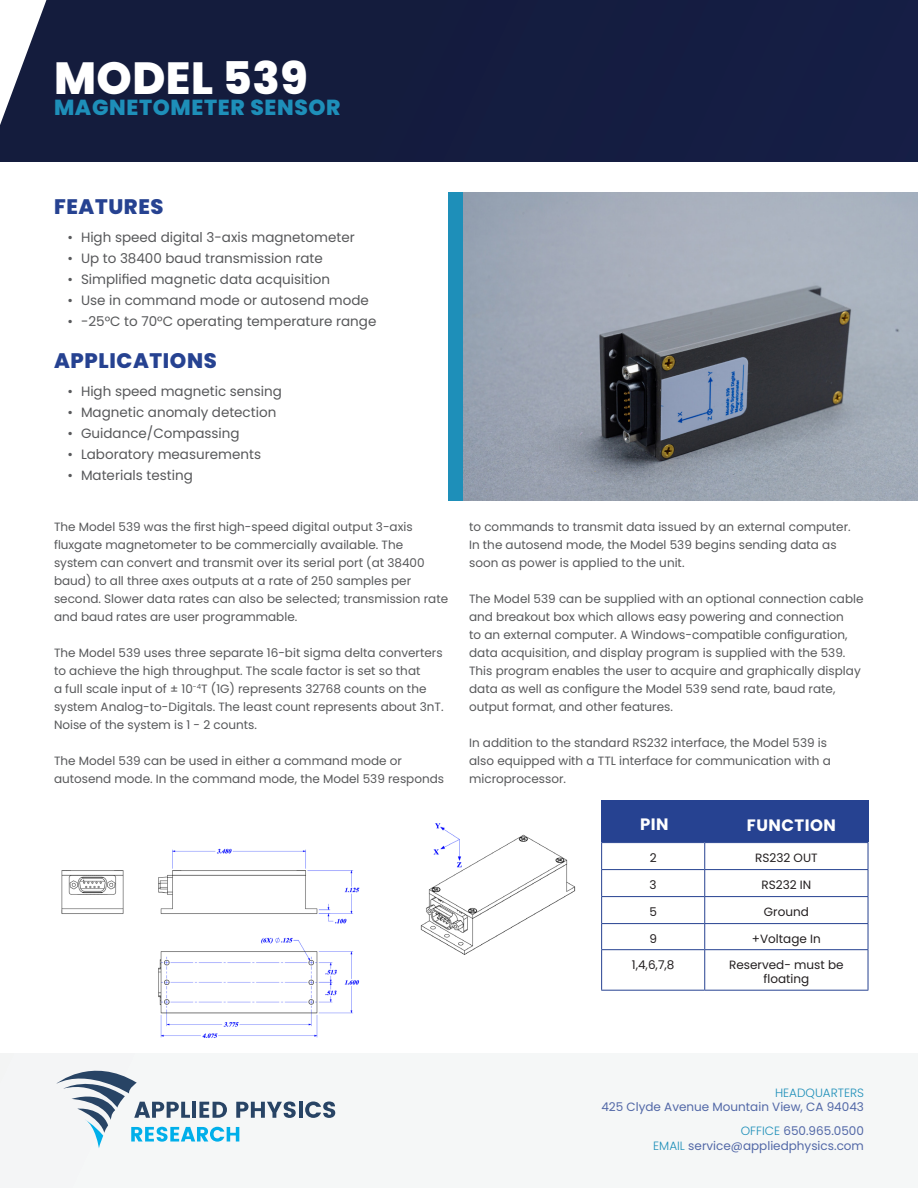
<style>
.page{position:relative;width:918px;height:1188px;background:#fff}
.page>*{position:absolute;margin:0;border:0;box-sizing:border-box;transform-origin:0 0}
.t1{font:800 45px "Poppins";letter-spacing:.01em;color:#fff}
.t2{font:800 21.75px "Poppins";letter-spacing:.03em;color:#1e8fb9}
.t3{font:800 21px "Poppins";letter-spacing:.03em;color:#264291}
.t4{font:700 16.5px "Poppins";letter-spacing:.03em;color:#fff}
.t5{font:13.5px "Poppins";color:#57585a}
.t6{font:12px/18px "Poppins";color:#57585a}
.t7{font:12px "Poppins";color:#5268a7}
.t8{font:12px/14.4px "Poppins";color:#231f20;text-align:center}
.t9{font:300 12px "Poppins";color:#1e8fb9}
.s1{font-weight:300;color:#1e8fb9}
</style>
<div class="page">
<div style="left:449px;top:192px;width:469px;height:309px;background:#1e8fb9"></div>
<img style="left:464px;top:192px;width:454px;height:309px">
<div style="left:0;top:0;width:918px;height:162px;background:#141c3f"></div>
<svg style="left:0;top:0;width:46px;height:125px"></svg>
<div style="left:0;top:1053px;width:918px;height:135px;background:#f5f7f7"></div>
<hr style="left:299px;top:1102px;width:4px;height:16px;background:#284465">
<svg style="left:305px;top:1101px;width:30px;height:17px"></svg>
<svg style="left:56px;top:1070px;width:240px;height:78px"></svg>
<img style="left:61px;top:823px;width:515px;height:215px">
<div style="left:601px;top:801px;width:268px;height:41px;background:#264291"></div>
<hr style="left:601px;top:842px;width:104px;height:1px;background:#264291">
<hr style="left:705px;top:842px;width:163px;height:1px;background:#264291">
<hr style="left:601px;top:869px;width:104px;height:1px;background:#264291">
<hr style="left:705px;top:869px;width:163px;height:1px;background:#264291">
<hr style="left:601px;top:896px;width:104px;height:1px;background:#264291">
<hr style="left:705px;top:896px;width:163px;height:1px;background:#264291">
<svg style="left:601px;top:843px;width:1px;height:106px"></svg>
<hr style="left:601px;top:950px;width:1px;height:40px;background:#264291">
<hr style="left:601px;top:923px;width:104px;height:1px;background:#264291">
<hr style="left:705px;top:923px;width:163px;height:1px;background:#264291">
<hr style="left:601px;top:949px;width:104px;height:1px;background:#264291">
<hr style="left:705px;top:949px;width:163px;height:1px;background:#264291">
<hr style="left:601px;top:990px;width:104px;height:1px;background:#264291">
<hr style="left:705px;top:990px;width:163px;height:1px;background:#264291">
<svg style="left:704px;top:843px;width:1px;height:106px"></svg>
<svg style="left:868px;top:843px;width:1px;height:106px"></svg>
<hr style="left:704px;top:950px;width:1px;height:40px;background:#264291">
<hr style="left:868px;top:950px;width:1px;height:40px;background:#264291">
<p class="t1" style="left:54px;top:52px;width:255px">MODEL 539</p>
<p class="t2" style="left:54px;top:95px;width:288px">MAGNETOMETER SENSOR</p>
<p class="t3" style="left:54px;top:195px;width:111px">FEATURES</p>
<p class="t5" style="left:68px;top:229px;width:289px">• High speed digital 3-axis magnetometer</p>
<p class="t5" style="left:68px;top:250px;width:257px">• Up to 38400 baud transmission rate</p>
<p class="t5" style="left:68px;top:271px;width:264px">• Simplified magnetic data acquisition</p>
<p class="t5" style="left:68px;top:292px;width:303px">• Use in command mode or autosend mode</p>
<p class="t5" style="left:68px;top:313px;width:310px">• -25°C to 70°C operating temperature range</p>
<p class="t3" style="left:54px;top:348px;width:164px">APPLICATIONS</p>
<p class="t5" style="left:68px;top:383px;width:216px">• High speed magnetic sensing</p>
<p class="t5" style="left:68px;top:404px;width:210px">• Magnetic anomaly detection</p>
<p class="t5" style="left:68px;top:425px;width:174px">• Guidance/Compassing</p>
<p class="t5" style="left:68px;top:446px;width:195px">• Laboratory measurements</p>
<p class="t5" style="left:68px;top:467px;width:127px">• Materials testing</p>
<p class="t6" style="left:54px;top:518px;width:396px">The Model 539 was the first high-speed digital output 3-axis fluxgate magnetometer to be commercially available. The system can convert and transmit over its serial port (at 38400 baud) to all three axes outputs at a rate of 250 samples per second. Slower data rates can also be selected; transmission rate and baud rates are user programmable.</p>
<p class="t6" style="left:54px;top:644px;width:391px">The Model 539 uses three separate 16-bit sigma delta converters to achieve the high throughput. The scale factor is set so that<br>a full scale input of ± 10<sup>-4</sup>T (1G) represents 32768 counts on the system Analog-to-Digitals. The least count represents about 3nT.<br>Noise of the system is 1 - 2 counts.</p>
<p class="t6" style="left:54px;top:752px;width:392px">The Model 539 can be used in either a command mode or autosend mode. In the command mode, the Model 539 responds</p>
<p class="t6" style="left:469px;top:518px;width:383px">to commands to transmit data issued by an external computer.<br>In the autosend mode, the Model 539 begins sending data as soon as power is applied to the unit.</p>
<p class="t6" style="left:469px;top:590px;width:396px">The Model 539 can be supplied with an optional connection cable and breakout box which allows easy powering and connection<br>to an external computer. A Windows-compatible configuration, data acquisition, and display program is supplied with the 539.<br>This program enables the user to acquire and graphically display data as well as configure the Model 539 send rate, baud rate, output format, and other features.</p>
<p class="t6" style="left:469px;top:734px;width:363px">In addition to the standard RS232 interface, the Model 539 is also equipped with a TTL interface for communication with a microprocessor.</p>
<p class="t4" style="left:640px;top:815px;width:30px">PIN</p>
<p class="t4" style="left:747px;top:815px;width:91px">FUNCTION</p>
<p class="t8" style="left:650px;top:851px;width:8px">2</p>
<p class="t8" style="left:755px;top:851px;width:64px">RS232 OUT</p>
<p class="t8" style="left:650px;top:878px;width:9px">3</p>
<p class="t8" style="left:761px;top:878px;width:51px">RS232 IN</p>
<p class="t8" style="left:649px;top:905px;width:9px">5</p>
<p class="t8" style="left:764px;top:905px;width:46px">Ground</p>
<p class="t8" style="left:649px;top:932px;width:9px">9</p>
<p class="t8" style="left:752px;top:932px;width:70px">+Voltage In</p>
<p class="t8" style="left:632px;top:958px;width:44px">1,4,6,7,8</p>
<p class="t8" style="left:729px;top:958px;width:116px">Reserved- must be floating</p>
<p class="t9" style="left:775px;top:1085px;width:90px">HEADQUARTERS</p>
<p class="t7" style="left:601px;top:1100px;width:264px">425 Clyde Avenue Mountain View, CA 94043</p>
<p class="t7" style="left:741px;top:1124px;width:125px"><span class="s1">OFFICE</span> 650.965.0500</p>
<p class="t7" style="left:653px;top:1139px;width:212px"><span class="s1">EMAIL</span> service@appliedphysics.com</p>
</div>
